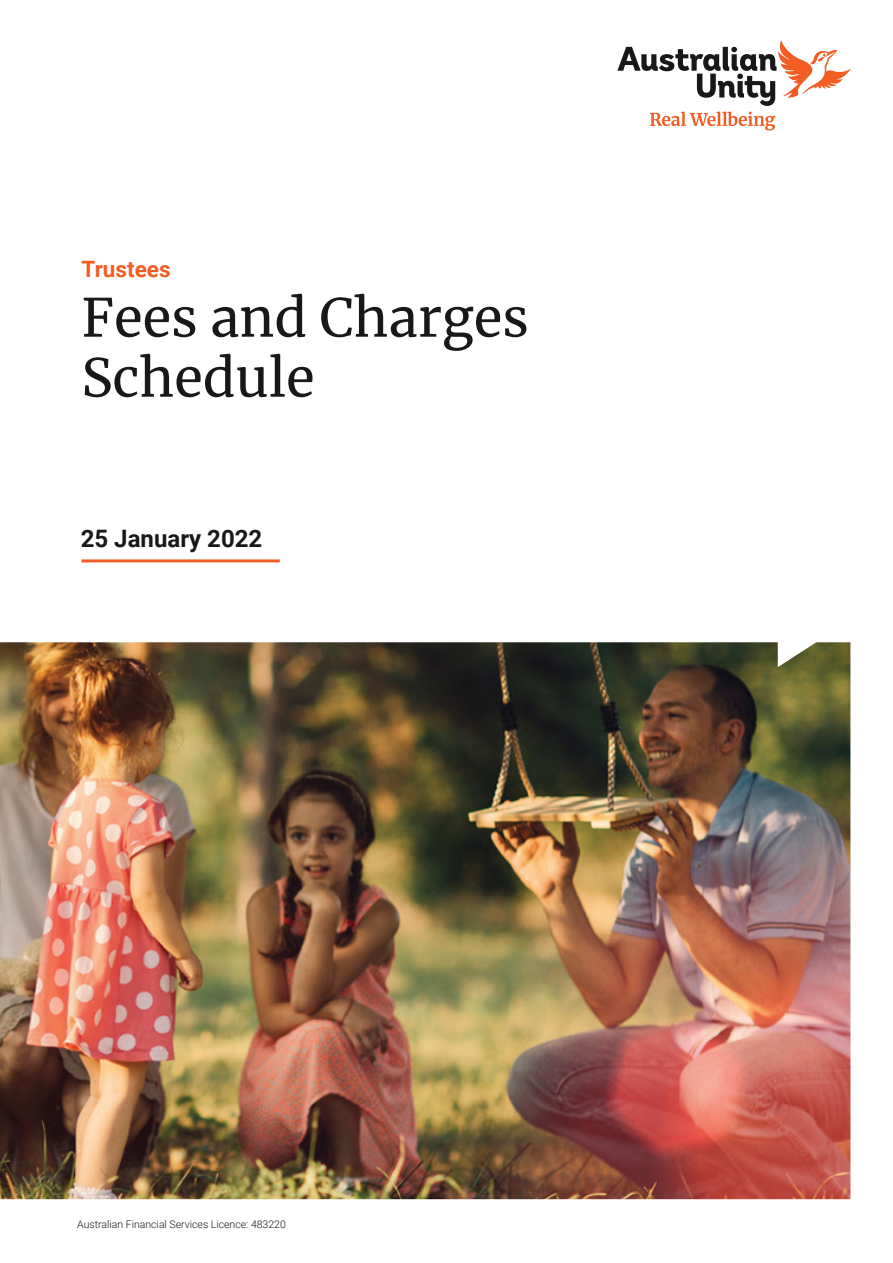
<style>
.page{position:relative;width:893px;height:1263px;background:#fff}
.page>*{position:absolute;margin:0;border:0;box-sizing:border-box;transform-origin:0 0}
.t1{font:52.5px/60px "Merriweather";color:#181719}
.t2{font:700 24px "Roboto";color:#181719}
.t3{font:700 22.5px "Roboto";color:#f25d24}
.t4{font:300 10.5px "Roboto";color:#181719}
</style>
<div class="page">
<svg style="left:650px;top:112px;width:125px;height:19px"></svg>
<svg style="left:617px;top:41px;width:233px;height:65px"></svg>
<hr style="left:82px;top:559px;width:198px;height:3px;background:#f25d24">
<img style="left:0;top:642px;width:850px;height:557px">
<h3 class="t3" style="left:82px;top:253px;width:91px">Trustees</h3>
<h1 class="t1" style="left:82px;top:286px;width:449px">Fees and Charges<br>Schedule</h1>
<h2 class="t2" style="left:81px;top:521px;width:183px">25 January 2022</h2>
<p class="t4" style="left:77px;top:1217px;width:210px">Australian Financial Services Licence: 483220</p>
</div>
